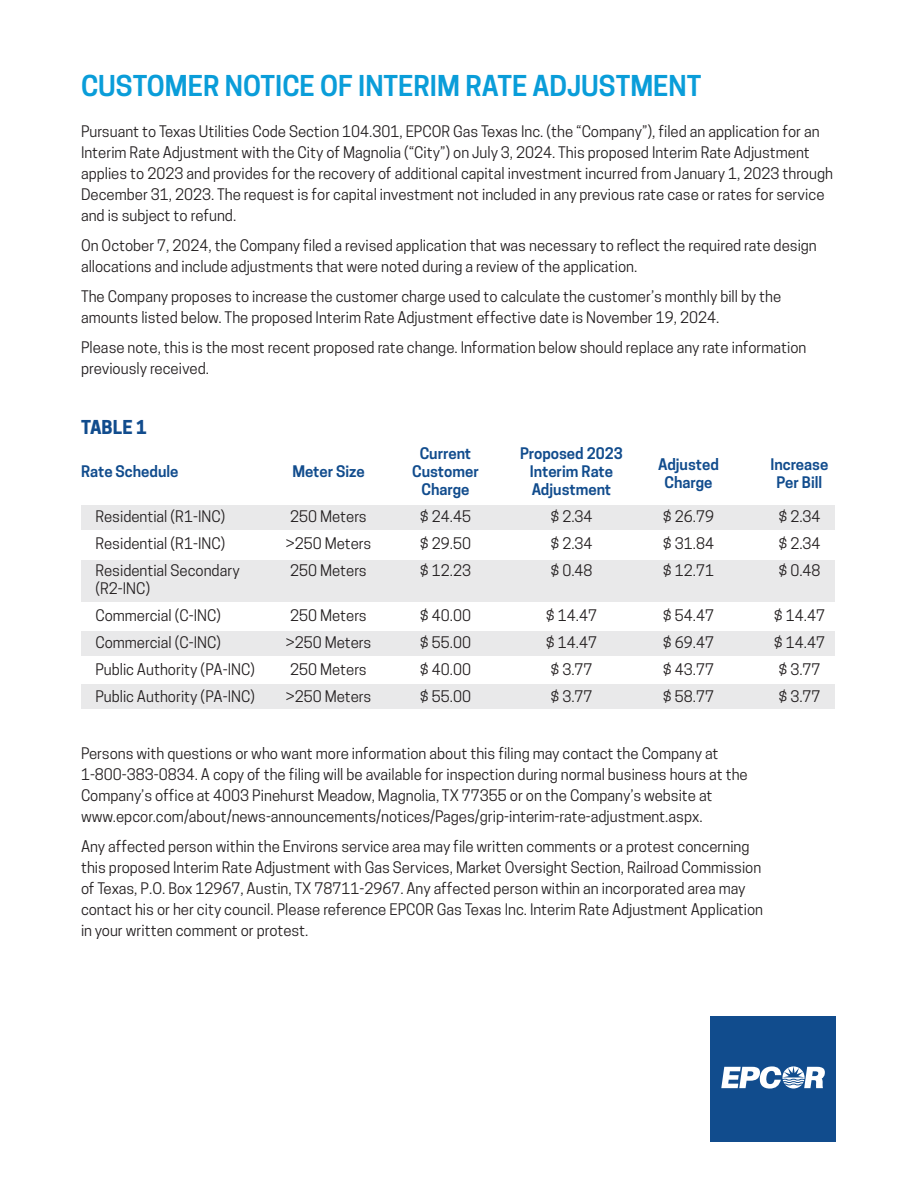
<style>
.page{position:relative;width:918px;height:1188px;background:#fff}
.page>*{position:absolute;margin:0;border:0;box-sizing:border-box;transform-origin:0 0}
.t1{font:600 27px "Cooper Hewitt";color:#0a9dd9}
.t2{font:700 18px "Cooper Hewitt";color:#114c8d}
.t3{font:15px/21px "Cooper Hewitt";color:#231f20}
.t4{font:600 15px "Cooper Hewitt";color:#114c8d}
</style>
<div class="page">
<div style="left:82px;top:505px;width:753px;height:24px;background:#e9e9ea"></div>
<div style="left:82px;top:631px;width:753px;height:25px;background:#e9e9ea"></div>
<div style="left:82px;top:684px;width:753px;height:25px;background:#e9e9ea"></div>
<div style="left:82px;top:560px;width:753px;height:42px;background:#e9e9ea"></div>
<div style="left:710px;top:1016px;width:126px;height:126px;background:#114c8d"></div>
<svg style="left:721px;top:1066px;width:104px;height:23px"></svg>
<h1 class="t1" style="left:81px;top:70px;width:622px">CUSTOMER NOTICE OF INTERIM RATE ADJUSTMENT</h1>
<p class="t3" style="left:81px;top:120px;width:754px">Pursuant to Texas Utilities Code Section 104.301, EPCOR Gas Texas Inc. (the “Company”), filed an application for an Interim Rate Adjustment with the City of Magnolia (“City”) on July 3, 2024. This proposed Interim Rate Adjustment applies to 2023 and provides for the recovery of additional capital investment incurred from January 1, 2023 through December 31, 2023. The request is for capital investment not included in any previous rate case or rates for service and is subject to refund.</p>
<p class="t3" style="left:81px;top:234px;width:737px">On October 7, 2024, the Company filed a revised application that was necessary to reflect the required rate design allocations and include adjustments that were noted during a review of the application.</p>
<p class="t3" style="left:81px;top:285px;width:702px">The Company proposes to increase the customer charge used to calculate the customer’s monthly bill by the amounts listed below. The proposed Interim Rate Adjustment effective date is November 19, 2024.</p>
<p class="t3" style="left:81px;top:336px;width:727px">Please note, this is the most recent proposed rate change. Information below should replace any rate information previously received.</p>
<p class="t2" style="left:81px;top:416px;width:68px">TABLE 1</p>
<p class="t4" style="left:420px;top:445px;width:53px">Current</p>
<p class="t4" style="left:520px;top:445px;width:104px">Proposed 2023</p>
<p class="t4" style="left:81px;top:463px;width:99px">Rate Schedule</p>
<p class="t4" style="left:292px;top:463px;width:74px">Meter Size</p>
<p class="t4" style="left:412px;top:463px;width:68px">Customer</p>
<p class="t4" style="left:530px;top:463px;width:85px">Interim Rate</p>
<p class="t4" style="left:658px;top:455px;width:62px">Adjusted</p>
<p class="t4" style="left:770px;top:455px;width:60px">Increase</p>
<p class="t4" style="left:422px;top:481px;width:50px">Charge</p>
<p class="t4" style="left:532px;top:481px;width:81px">Adjustment</p>
<p class="t4" style="left:664px;top:473px;width:50px">Charge</p>
<p class="t4" style="left:777px;top:473px;width:47px">Per Bill</p>
<p class="t3" style="left:95px;top:506px;width:131px">Residential (R1-INC)</p>
<p class="t3" style="left:290px;top:506px;width:78px">250 Meters</p>
<p class="t3" style="left:420px;top:506px;width:53px">$ 24.45</p>
<p class="t3" style="left:550px;top:506px;width:44px">$ 2.34</p>
<p class="t3" style="left:663px;top:506px;width:53px">$ 26.79</p>
<p class="t3" style="left:778px;top:506px;width:44px">$ 2.34</p>
<p class="t3" style="left:95px;top:533px;width:131px">Residential (R1-INC)</p>
<p class="t3" style="left:286px;top:533px;width:87px">&gt;250 Meters</p>
<p class="t3" style="left:420px;top:533px;width:53px">$ 29.50</p>
<p class="t3" style="left:550px;top:533px;width:44px">$ 2.34</p>
<p class="t3" style="left:663px;top:533px;width:53px">$ 31.84</p>
<p class="t3" style="left:778px;top:533px;width:44px">$ 2.34</p>
<p class="t3" style="left:95px;top:560px;width:146px">Residential Secondary</p>
<p class="t3" style="left:290px;top:560px;width:78px">250 Meters</p>
<p class="t3" style="left:420px;top:560px;width:53px">$ 12.23</p>
<p class="t3" style="left:550px;top:560px;width:44px">$ 0.48</p>
<p class="t3" style="left:663px;top:560px;width:53px">$ 12.71</p>
<p class="t3" style="left:778px;top:560px;width:44px">$ 0.48</p>
<p class="t3" style="left:95px;top:575px;width:127px;line-height:27px">(R2-INC)<br>Commercial (C-INC)</p>
<p class="t3" style="left:290px;top:605px;width:78px">250 Meters</p>
<p class="t3" style="left:420px;top:605px;width:53px">$ 40.00</p>
<p class="t3" style="left:546px;top:605px;width:53px">$ 14.47</p>
<p class="t3" style="left:663px;top:605px;width:53px">$ 54.47</p>
<p class="t3" style="left:774px;top:605px;width:53px">$ 14.47</p>
<p class="t3" style="left:95px;top:632px;width:127px">Commercial (C-INC)</p>
<p class="t3" style="left:286px;top:632px;width:87px">&gt;250 Meters</p>
<p class="t3" style="left:420px;top:632px;width:53px">$ 55.00</p>
<p class="t3" style="left:546px;top:632px;width:53px">$ 14.47</p>
<p class="t3" style="left:663px;top:632px;width:53px">$ 69.47</p>
<p class="t3" style="left:774px;top:632px;width:53px">$ 14.47</p>
<p class="t3" style="left:95px;top:659px;width:161px">Public Authority (PA-INC)</p>
<p class="t3" style="left:290px;top:659px;width:78px">250 Meters</p>
<p class="t3" style="left:420px;top:659px;width:53px">$ 40.00</p>
<p class="t3" style="left:550px;top:659px;width:44px">$ 3.77</p>
<p class="t3" style="left:663px;top:659px;width:53px">$ 43.77</p>
<p class="t3" style="left:778px;top:659px;width:44px">$ 3.77</p>
<p class="t3" style="left:95px;top:686px;width:161px">Public Authority (PA-INC)</p>
<p class="t3" style="left:286px;top:686px;width:87px">&gt;250 Meters</p>
<p class="t3" style="left:420px;top:686px;width:53px">$ 55.00</p>
<p class="t3" style="left:550px;top:686px;width:44px">$ 3.77</p>
<p class="t3" style="left:663px;top:686px;width:53px">$ 58.77</p>
<p class="t3" style="left:778px;top:686px;width:44px">$ 3.77</p>
<p class="t3" style="left:81px;top:743px;width:668px">Persons with questions or who want more information about this filing may contact the Company at 1-800-383-0834. A copy of the filing will be available for inspection during normal business hours at the Company’s office at 4003 Pinehurst Meadow, Magnolia, TX 77355 or on the Company’s website at www.epcor.com/about/news-announcements/notices/Pages/grip-interim-rate-adjustment.aspx.</p>
<p class="t3" style="left:81px;top:836px;width:684px">Any affected person within the Environs service area may file written comments or a protest concerning this proposed Interim Rate Adjustment with Gas Services, Market Oversight Section, Railroad Commission of Texas, P.O. Box 12967, Austin, TX 78711-2967. Any affected person within an incorporated area may contact his or her city council. Please reference EPCOR Gas Texas Inc. Interim Rate Adjustment Application in your written comment or protest.</p>
</div>
